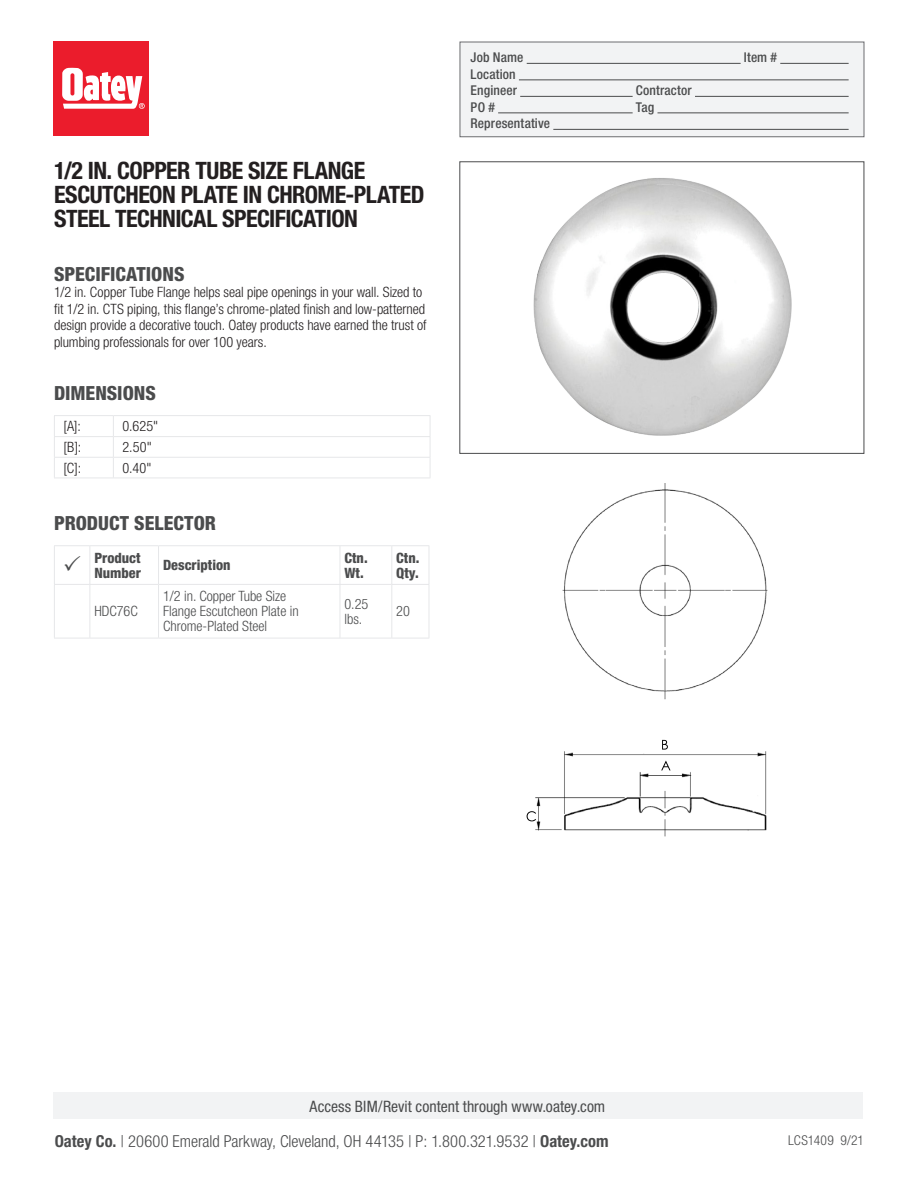
<style>
.page{position:relative;width:918px;height:1188px;background:#fff}
.page>*{position:absolute;margin:0;border:0;box-sizing:border-box;transform-origin:0 0}
.t1{font:700 condensed 24px/24px "Helvetica Neue LT Std";letter-spacing:-.02em;color:#231f20}
.Subheads{font:800 condensed 19.5px "Helvetica Neue LT Std";color:#4b4c4d}
.t2{font:300 condensed 16.5px "Helvetica Neue LT Std";color:#4b4c4d}
.t3{font:condensed 15.75px "Helvetica Neue LT Std";color:#4b4c4d}
.Copy{font:300 condensed 14.25px/16.5px "Helvetica Neue LT Std";letter-spacing:-.005em;color:#231f20}
.Table_Grid{font:300 condensed 14.25px/15px "Helvetica Neue LT Std";color:#4b4c4d}
.Table_Grid-2{font:800 condensed 14.25px/15px "Helvetica Neue LT Std";color:#4b4c4d}
.t4{font:500 condensed 13.5px "Helvetica Neue LT Std";letter-spacing:.01em;color:#4b4c4d}
.t5{font:300 condensed 13.5px "Helvetica Neue LT Std";letter-spacing:.005em;color:#4b4c4d}
.s1{font-weight:700}
</style>
<div class="page">
<div style="left:460px;top:42px;width:404px;height:95px;background:#f2f3f4;border:1px solid #6c6d70"></div>
<hr style="left:527px;top:63px;width:214px;height:1px;background:#4b4c4d">
<hr style="left:780px;top:63px;width:69px;height:1px;background:#4b4c4d">
<hr style="left:519px;top:80px;width:330px;height:1px;background:#4b4c4d">
<hr style="left:520px;top:96px;width:113px;height:1px;background:#4b4c4d">
<hr style="left:695px;top:96px;width:154px;height:1px;background:#4b4c4d">
<hr style="left:498px;top:113px;width:135px;height:1px;background:#4b4c4d">
<hr style="left:657px;top:113px;width:192px;height:1px;background:#4b4c4d">
<hr style="left:553px;top:129px;width:296px;height:1px;background:#4b4c4d">
<hr style="left:54px;top:415px;width:59px;height:1px;background:#e6e7e9">
<hr style="left:113px;top:415px;width:317px;height:1px;background:#e6e7e9">
<svg style="left:54px;top:416px;width:377px;height:62px"></svg>
<hr style="left:54px;top:478px;width:59px;height:1px;background:#e6e7e9">
<hr style="left:113px;top:478px;width:317px;height:1px;background:#e6e7e9">
<hr style="left:54px;top:545px;width:36px;height:1px;background:#e6e7e9">
<hr style="left:90px;top:545px;width:69px;height:1px;background:#e6e7e9">
<hr style="left:159px;top:545px;width:181px;height:1px;background:#e6e7e9">
<hr style="left:340px;top:545px;width:52px;height:1px;background:#e6e7e9">
<hr style="left:392px;top:545px;width:37px;height:1px;background:#e6e7e9">
<hr style="left:429px;top:546px;width:1px;height:38px;background:#e6e7e9">
<hr style="left:429px;top:585px;width:1px;height:53px;background:#e6e7e9">
<hr style="left:54px;top:638px;width:36px;height:1px;background:#e6e7e9">
<hr style="left:90px;top:638px;width:69px;height:1px;background:#e6e7e9">
<hr style="left:159px;top:638px;width:181px;height:1px;background:#e6e7e9">
<hr style="left:340px;top:638px;width:52px;height:1px;background:#e6e7e9">
<hr style="left:392px;top:638px;width:37px;height:1px;background:#e6e7e9">
<div style="left:53px;top:1092px;width:810px;height:27px;background:#f2f3f4"></div>
<div style="left:53px;top:42px;width:96px;height:94px;background:#eb1c2c"></div>
<svg style="left:62px;top:68px;width:83px;height:41px"></svg>
<img style="left:533px;top:178px;width:259px;height:258px">
<img style="left:526px;top:484px;width:242px;height:353px">
<svg style="left:661px;top:761px;width:10px;height:9px"></svg>
<svg style="left:662px;top:740px;width:6px;height:10px"></svg>
<svg style="left:527px;top:811px;width:9px;height:10px"></svg>
<svg style="left:54px;top:546px;width:375px;height:92px"></svg>
<p class="t1" style="left:54px;top:158px;width:372px">1/2 IN. COPPER TUBE SIZE FLANGE<br>ESCUTCHEON PLATE IN CHROME-PLATED<br>STEEL TECHNICAL SPECIFICATION</p>
<p class="Subheads" style="left:54px;top:262px;width:132px">SPECIFICATIONS</p>
<p class="Copy" style="left:54px;top:284px;width:374px">1/2 in. Copper Tube Flange helps seal pipe openings in your wall. Sized to fit 1/2 in. CTS piping, this flange’s chrome-plated finish and low-patterned design provide a decorative touch. Oatey products have earned the trust of plumbing professionals for over 100 years.</p>
<p class="Subheads" style="left:54px;top:381px;width:103px">DIMENSIONS</p>
<p class="Copy" style="left:63px;top:418px;width:19px">[A]:</p>
<p class="Copy" style="left:122px;top:418px;width:37px">0.625"</p>
<p class="Copy" style="left:63px;top:439px;width:19px">[B]:</p>
<p class="Copy" style="left:122px;top:439px;width:31px">2.50"</p>
<p class="Copy" style="left:63px;top:459px;width:19px">[C]:</p>
<p class="Copy" style="left:122px;top:459px;width:31px">0.40"</p>
<p class="Subheads" style="left:54px;top:511px;width:164px">PRODUCT SELECTOR</p>
<p class="Table_Grid-2" style="left:94px;top:550px;width:48px">Product<br>Number</p>
<p class="Table_Grid-2" style="left:163px;top:557px;width:69px">Description</p>
<p class="Table_Grid-2" style="left:344px;top:550px;width:25px">Ctn.<br>Wt.</p>
<p class="Table_Grid-2" style="left:396px;top:550px;width:25px">Ctn.<br>Qty.</p>
<p class="Table_Grid" style="left:94px;top:604px;width:45px">HDC76C</p>
<p class="Table_Grid" style="left:163px;top:589px;width:137px">1/2 in. Copper Tube Size<br>Flange Escutcheon Plate in<br>Chrome-Plated Steel</p>
<p class="Table_Grid" style="left:344px;top:596px;width:25px">0.25 lbs.</p>
<p class="Table_Grid" style="left:396px;top:604px;width:15px">20</p>
<p class="t4" style="left:471px;top:49px;width:54px">Job Name</p>
<p class="t4" style="left:744px;top:49px;width:35px">Item #</p>
<p class="t4" style="left:471px;top:66px;width:47px">Location</p>
<p class="t4" style="left:471px;top:82px;width:48px">Engineer</p>
<p class="t4" style="left:636px;top:82px;width:57px">Contractor</p>
<p class="t4" style="left:471px;top:99px;width:26px">PO #</p>
<p class="t4" style="left:636px;top:99px;width:20px">Tag</p>
<p class="t4" style="left:471px;top:115px;width:81px">Representative</p>
<p class="t3" style="left:310px;top:1097px;width:297px">Access BIM/Revit content through www.oatey.com</p>
<p class="t2" style="left:55px;top:1131px;width:555px"><span class="s1">Oatey Co.</span> | 20600 Emerald Parkway, Cleveland, OH 44135 | P: 1.800.321.9532 | <span class="s1">Oatey.com</span></p>
<p class="t5" style="left:788px;top:1132px;width:77px">LCS1409 9/21</p>
</div>
